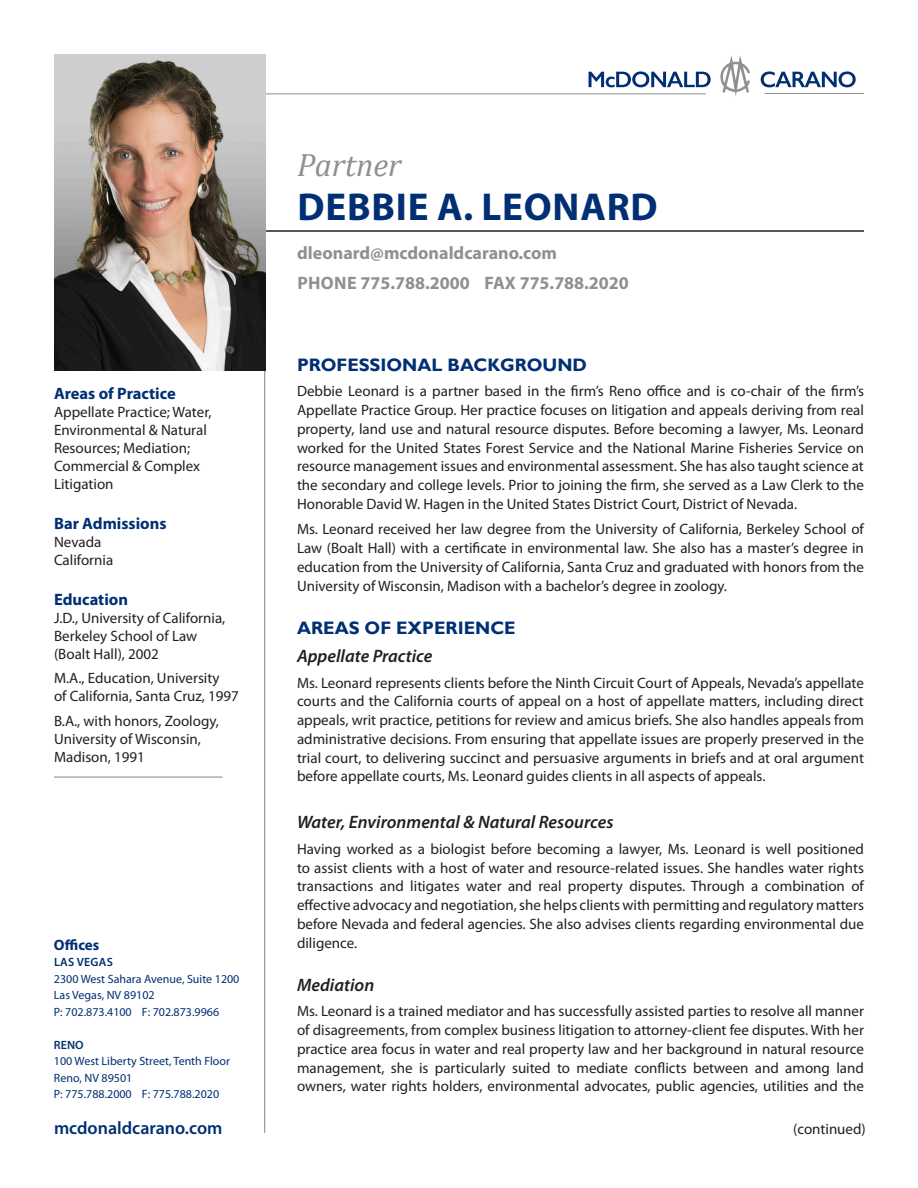
<style>
.page{position:relative;width:918px;height:1188px;background:#fff}
.page>*{position:absolute;margin:0;border:0;box-sizing:border-box;transform-origin:0 0}
.t1{font:700 39px "Myriad Pro";letter-spacing:.02em;color:#002f73}
.t2{font:italic 32.4px "Cambria";color:#8e9091}
.t3{font:italic 600 18px "Myriad Pro";color:#231f20}
.t4{font:700 18px/30px "Myriad Pro";color:#8e9091}
.t5{font:700 18px "Gill Sans";color:#002f73}
.t6{font:600 18px "Myriad Pro";color:#002f73}
.t7{font:700 16.5px "Myriad Pro";color:#002f73}
.t8{font:15px/18.8px "Myriad Pro";color:#231f20;text-align:justify}
.t9{font:700 15px "Myriad Pro";color:#002f73}
.t10{font:12px/16.5px "Myriad Pro";color:#002f73}
.t11{font:600 12px "Myriad Pro";letter-spacing:.02em;color:#002f73}
</style>
<div class="page">
<hr style="left:63px;top:230px;width:801px;height:2px;background:#231f20">
<hr style="left:264px;top:365px;width:1px;height:768px;background:#8e9091">
<hr style="left:54px;top:777px;width:168px;height:1px;background:#8e9091">
<svg style="left:589px;top:71px;width:122px;height:16px"></svg>
<svg style="left:761px;top:71px;width:95px;height:16px"></svg>
<hr style="left:198px;top:94px;width:508px;height:1px;background:#8e9091">
<hr style="left:765px;top:93px;width:99px;height:1px;background:#8e9091">
<svg style="left:720px;top:56px;width:30px;height:40px"></svg>
<img style="left:54px;top:54px;width:211px;height:317px">
<p class="t7" style="left:54px;top:382px;width:123px">Areas of Practice</p>
<p class="t8" style="left:54px;top:402px;width:159px;line-height:18px;text-align:left">Appellate Practice; Water,<br>Environmental &amp; Natural<br>Resources; Mediation;<br>Commercial &amp; Complex<br>Litigation</p>
<p class="t7" style="left:54px;top:512px;width:114px">Bar Admissions</p>
<p class="t8" style="left:54px;top:532px;width:61px;line-height:18px">Nevada<br>California</p>
<p class="t7" style="left:54px;top:588px;width:76px">Education</p>
<p class="t8" style="left:54px;top:608px;width:173px;line-height:18px;text-align:left">J.D., University of California,<br>Berkeley School of Law (Boalt Hall), 2002</p>
<p class="t8" style="left:54px;top:669px;width:187px;line-height:18px">M.A., Education, University<br>of California, Santa Cruz, 1997</p>
<p class="t8" style="left:54px;top:712px;width:167px;line-height:18px;text-align:left">B.A., with honors, Zoology,<br>University of Wisconsin,<br>Madison, 1991</p>
<p class="t9" style="left:54px;top:935px;width:47px">Offices</p>
<p class="t11" style="left:54px;top:955px;width:60px">LAS VEGAS</p>
<p class="t10" style="left:54px;top:970px;width:187px">2300 West Sahara Avenue, Suite 1200<br>Las Vegas, NV 89102<br>P: 702.873.4100 F: 702.873.9966</p>
<p class="t11" style="left:54px;top:1037px;width:31px">RENO</p>
<p class="t10" style="left:54px;top:1053px;width:178px">100 West Liberty Street, Tenth Floor<br>Reno, NV 89501<br>P: 775.788.2000 F: 775.788.2020</p>
<p class="t6" style="left:54px;top:1116px;width:170px">mcdonaldcarano.com</p>
<h2 class="t2" style="left:297px;top:142px;width:106px">Partner</h2>
<h1 class="t1" style="left:298px;top:181px;width:362px">DEBBIE A. LEONARD</h1>
<p class="t4" style="left:297px;top:237px;width:333px">dleonard@mcdonaldcarano.com<br>PHONE 775.788.2000 FAX 775.788.2020</p>
<p class="t5" style="left:297px;top:354px;width:292px">PROFESSIONAL BACKGROUND</p>
<p class="t8" style="left:297px;top:382px;width:569px">Debbie Leonard is a partner based in the firm’s Reno office and is co-chair of the firm’s Appellate Practice Group. Her practice focuses on litigation and appeals deriving from real property, land use and natural resource disputes. Before becoming a lawyer, Ms. Leonard worked for the United States Forest Service and the National Marine Fisheries Service on resource management issues and environmental assessment. She has also taught science at the secondary and college levels. Prior to joining the firm, she served as a Law Clerk to the Honorable David W. Hagen in the United States District Court, District of Nevada.</p>
<p class="t8" style="left:297px;top:520px;width:569px">Ms. Leonard received her law degree from the University of California, Berkeley School of Law (Boalt Hall) with a certificate in environmental law. She also has a master’s degree in education from the University of California, Santa Cruz and graduated with honors from the University of Wisconsin, Madison with a bachelor’s degree in zoology.</p>
<p class="t5" style="left:297px;top:617px;width:220px">AREAS OF EXPERIENCE</p>
<p class="t3" style="left:297px;top:645px;width:137px">Appellate Practice</p>
<p class="t8" style="left:297px;top:673px;width:569px">Ms. Leonard represents clients before the Ninth Circuit Court of Appeals, Nevada’s appellate courts and the California courts of appeal on a host of appellate matters, including direct appeals, writ practice, petitions for review and amicus briefs. She also handles appeals from administrative decisions. From ensuring that appellate issues are properly preserved in the trial court, to delivering succinct and persuasive arguments in briefs and at oral argument before appellate courts, Ms. Leonard guides clients in all aspects of appeals.</p>
<p class="t3" style="left:297px;top:811px;width:318px">Water, Environmental &amp; Natural Resources</p>
<p class="t8" style="left:297px;top:839px;width:569px">Having worked as a biologist before becoming a lawyer, Ms. Leonard is well positioned to assist clients with a host of water and resource-related issues. She handles water rights transactions and litigates water and real property disputes. Through a combination of effective advocacy and negotiation, she helps clients with permitting and regulatory matters before Nevada and federal agencies. She also advises clients regarding environmental due diligence.</p>
<p class="t3" style="left:297px;top:973px;width:79px">Mediation</p>
<p class="t8" style="left:297px;top:1002px;width:569px">Ms. Leonard is a trained mediator and has successfully assisted parties to resolve all manner of disagreements, from complex business litigation to attorney-client fee disputes. With her practice area focus in water and real property law and her background in natural resource management, she is particularly suited to mediate conflicts between and among land owners, water rights holders, environmental advocates, public agencies, utilities and the</p>
<p class="t8" style="left:793px;top:1119px;width:74px">(continued)</p>
</div>
